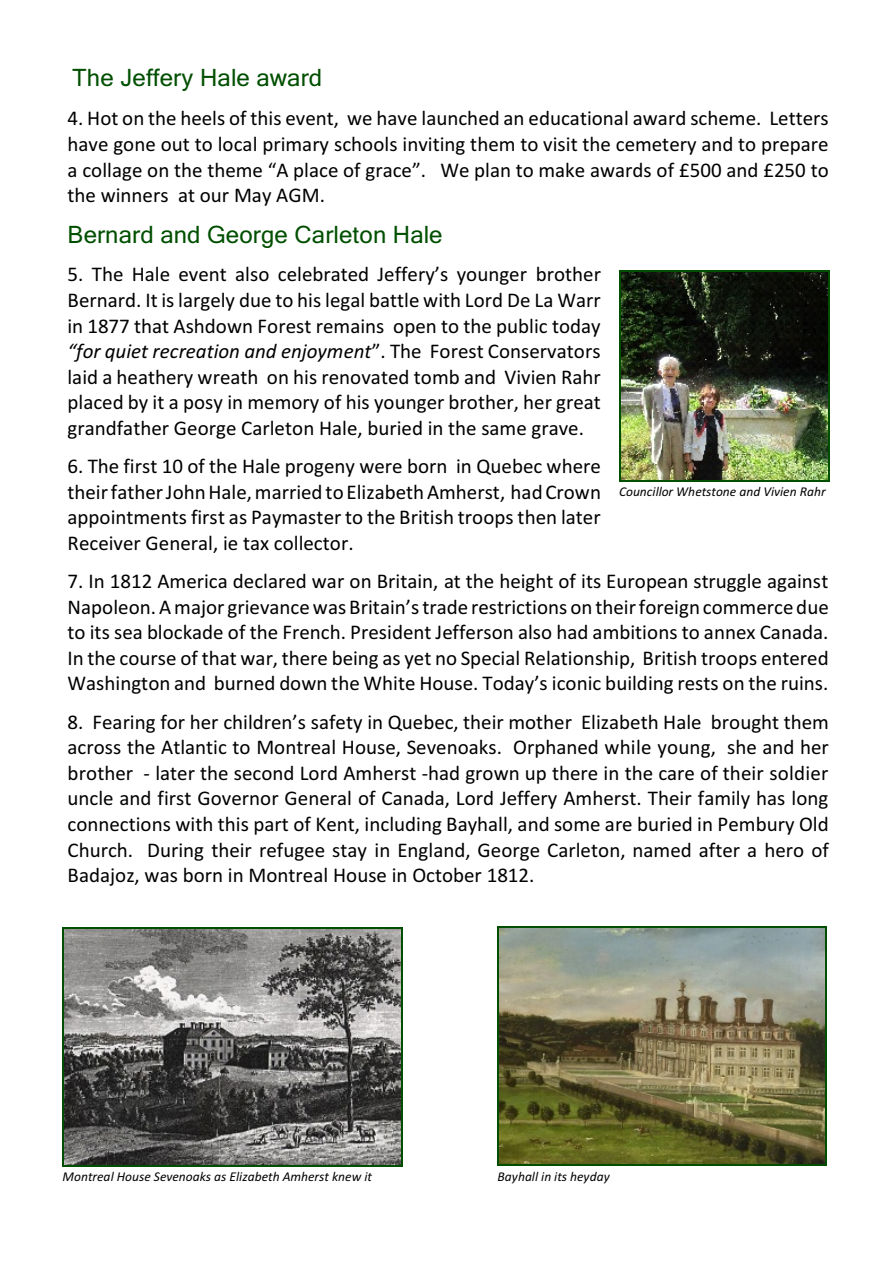
<style>
.page{position:relative;width:893px;height:1263px;background:#fff}
.page>*{position:absolute;margin:0;border:0;box-sizing:border-box;transform-origin:0 0}
.t1{font:24px "Microsoft Sans Serif";letter-spacing:.01em;color:#004f00}
.t2{font:21px/25.5px "Calibri";color:#000;text-align:justify}
.t3{font:italic 13.5px "Calibri";color:#000}
.s1{font-style:italic}
</style>
<div class="page">
<img style="left:621px;top:272px;width:207px;height:208px">
<hr style="left:619px;top:271px;width:1px;height:210px;background:#004f00">
<hr style="left:828px;top:271px;width:1px;height:210px;background:#004f00">
<hr style="left:619px;top:271px;width:210px;height:1px;background:#004f00">
<hr style="left:619px;top:480px;width:210px;height:1px;background:#004f00">
<img style="left:64px;top:929px;width:337px;height:236px">
<hr style="left:63px;top:927px;width:1px;height:239px;background:#004f00">
<hr style="left:401px;top:927px;width:1px;height:239px;background:#004f00">
<hr style="left:63px;top:927px;width:339px;height:1px;background:#004f00">
<hr style="left:63px;top:1165px;width:339px;height:1px;background:#004f00">
<img style="left:499px;top:928px;width:326px;height:237px">
<hr style="left:498px;top:926px;width:1px;height:240px;background:#004f00">
<hr style="left:825px;top:926px;width:2px;height:240px;background:#004f00">
<hr style="left:498px;top:926px;width:329px;height:2px;background:#004f00">
<hr style="left:498px;top:1165px;width:329px;height:1px;background:#004f00">
<p class="t1" style="left:72px;top:68px;width:252px">The Jeffery Hale award</p>
<p class="t2" style="left:68px;top:107px;width:763px">4. Hot on the heels of this event, we have launched an educational award scheme. Letters have gone out to local primary schools inviting them to visit the cemetery and to prepare a collage on the theme “A place of grace”. We plan to make awards of £500 and £250 to the winners at our May AGM.</p>
<p class="t1" style="left:68px;top:225px;width:377px">Bernard and George Carleton Hale</p>
<p class="t2" style="left:68px;top:263px;width:535px">5. The Hale event also celebrated Jeffery’s younger brother Bernard. It is largely due to his legal battle with Lord De La Warr in 1877 that Ashdown Forest remains open to the public today <span class="s1">“for quiet recreation and enjoyment</span>”. The Forest Conservators laid a heathery wreath on his renovated tomb and Vivien Rahr placed by it a posy in memory of his younger brother, her great grandfather George Carleton Hale, buried in the same grave.</p>
<p class="t2" style="left:68px;top:455px;width:535px">6. The first 10 of the Hale progeny were born in Quebec where their father John Hale, married to Elizabeth Amherst, had Crown appointments first as Paymaster to the British troops then later Receiver General, ie tax collector.</p>
<p class="t2" style="left:68px;top:570px;width:763px">7. In 1812 America declared war on Britain, at the height of its European struggle against Napoleon.Amajor grievance was Britain’strade restrictions on their foreign commerce due to its sea blockade of the French. President Jefferson also had ambitions to annex Canada.<br>In the course of that war, there being as yet no Special Relationship, British troops entered Washington and burned down the White House. Today’s iconic building rests on the ruins.</p>
<p class="t2" style="left:68px;top:711px;width:763px">8. Fearing for her children’s safety in Quebec, their mother Elizabeth Hale brought them across the Atlantic to Montreal House, Sevenoaks. Orphaned while young, she and her brother - later the second Lord Amherst -had grown up there in the care of their soldier uncle and first Governor General of Canada, Lord Jeffery Amherst. Their family has long connections with this part of Kent, including Bayhall, and some are buried in Pembury Old Church. During their refugee stay in England, George Carleton, named after a hero of Badajoz, was born in Montreal House in October 1812.</p>
<p class="t3" style="left:619px;top:486px;width:208px">Councillor Whetstone and Vivien Rahr</p>
<p class="t3" style="left:63px;top:1171px;width:311px">Montreal House Sevenoaks as Elizabeth Amherst knew it</p>
<p class="t3" style="left:497px;top:1170px;width:114px">Bayhall in its heyday</p>
</div>
